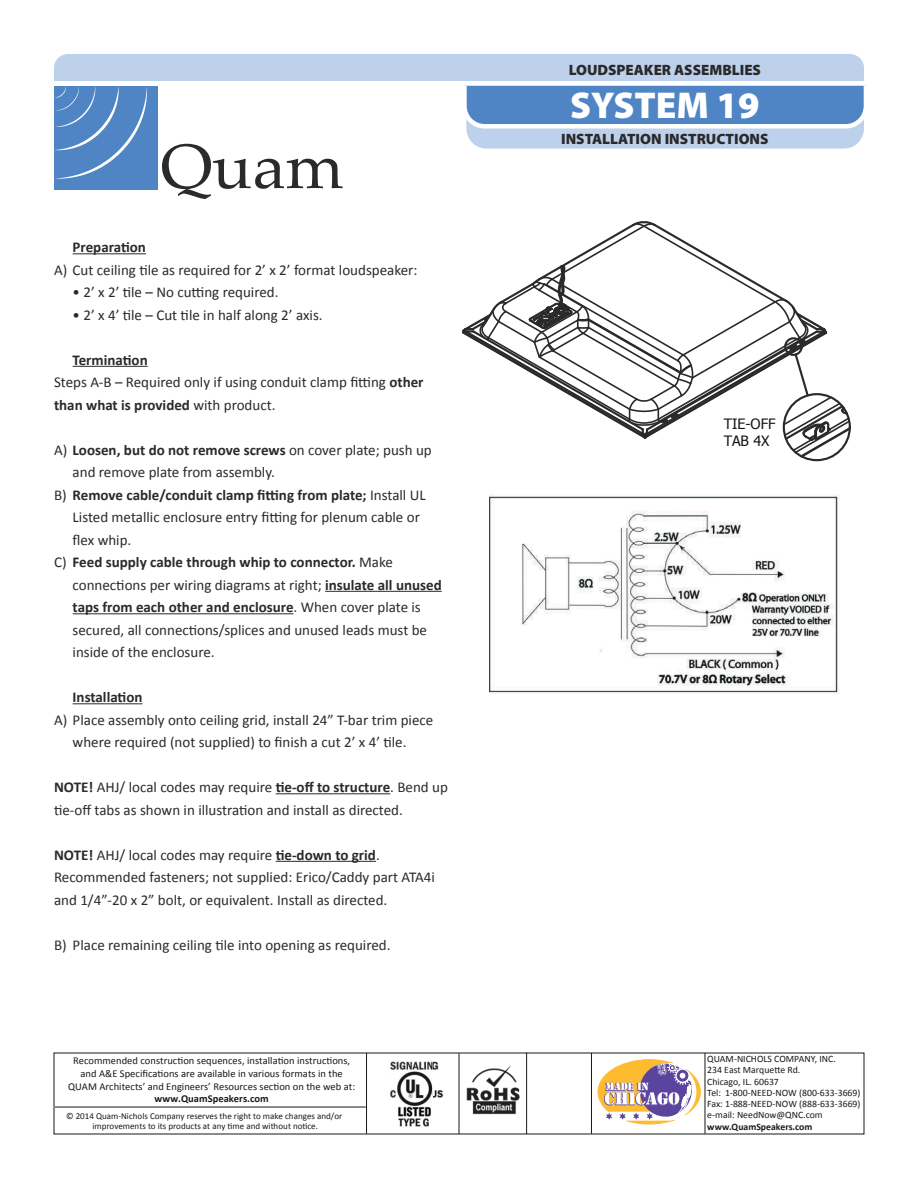
<style>
.page{position:relative;width:918px;height:1188px;background:#fff}
.page>*{position:absolute;margin:0;border:0;box-sizing:border-box;transform-origin:0 0}
.t1{font:900 37.5px "Myriad Pro";color:#fff}
.t2{font:15px/22.5px "Calibri";color:#2b292a}
.t3{font:700 15px "Calibri";color:#2b292a}
.t4{font:900 15px "Myriad Pro";color:#2b292a}
.t5{font:14.25px/17.1px "Tahoma";color:#151717}
.t6{font:10.5px/12.6px "Calibri";letter-spacing:.005em;color:#171818;text-align:center}
.t7{font:700 10.5px "Calibri";letter-spacing:.005em;color:#171818}
.t8{font:9.75px/11.2px "Calibri";color:#171818}
.t9{font:700 9.75px "Calibri";color:#171818}
.t10{font:9px/10.8px "Calibri";letter-spacing:.005em;color:#171818;text-align:center}
.s1{font-weight:700}
.s2{font-weight:400}
</style>
<div class="page">
<img style="left:384px;top:1061px;width:61px;height:74px">
<img style="left:458px;top:1065px;width:70px;height:54px">
<svg style="left:598px;top:1060px;width:103px;height:64px"></svg>
<hr style="left:705px;top:1053px;width:1px;height:81px;background:#171818">
<hr style="left:526px;top:1053px;width:1px;height:81px;background:#171818">
<hr style="left:591px;top:1053px;width:1px;height:81px;background:#171818">
<hr style="left:459px;top:1053px;width:1px;height:81px;background:#171818">
<hr style="left:366px;top:1053px;width:1px;height:81px;background:#171818">
<hr style="left:55px;top:1107px;width:311px;height:1px;background:#171818">
<svg style="left:54px;top:54px;width:812px;height:145px"></svg>
<hr style="left:73px;top:253px;width:73px;height:1px;background:#2b292a">
<hr style="left:73px;top:366px;width:75px;height:1px;background:#2b292a">
<hr style="left:325px;top:591px;width:117px;height:1px;background:#2b292a">
<hr style="left:73px;top:613px;width:221px;height:1px;background:#2b292a">
<hr style="left:73px;top:703px;width:69px;height:1px;background:#2b292a">
<hr style="left:276px;top:793px;width:114px;height:1px;background:#2b292a">
<hr style="left:276px;top:861px;width:100px;height:1px;background:#2b292a">
<img style="left:489px;top:494px;width:351px;height:200px">
<div style="left:503px;top:659px;width:154px;height:28px;background:#fff"></div>
<svg style="left:462px;top:221px;width:389px;height:238px"></svg>
<div style="left:783px;top:393px;width:68px;height:68px;border:2px solid #2b292a;border-radius:50%"></div>
<p class="t3" style="left:73px;top:238px;width:75px">Preparation</p>
<p class="t2" style="left:54px;top:258px;width:365px">A) Cut ceiling tile as required for 2’ x 2’ format loudspeaker:</p>
<p class="t2" style="left:73px;top:281px;width:207px">• 2’ x 2’ tile – No cutÝng required.</p>
<p class="t2" style="left:73px;top:303px;width:252px">• 2’ x 4’ tile – Cut tile in half along 2’ axis.</p>
<p class="t2" style="left:54px;top:348px;width:371px;text-indent:19px"><span class="s1">Termination<br></span>Steps A-B – Required only if using conduit clamp fitÝng <span class="s1">other than what is provided</span> with product.</p>
<p class="t3" style="left:54px;top:440px;width:379px"><span class="s2">A)</span> Loosen, but do not remove screws <span class="s2">on cover plate; push up</span></p>
<p class="t2" style="left:73px;top:461px;width:204px">and remove plate from assembly.</p>
<p class="t3" style="left:54px;top:485px;width:373px"><span class="s2">B)</span> Remove cable/conduit clamp fitÝng from plate; <span class="s2">Install UL</span></p>
<p class="t2" style="left:73px;top:506px;width:349px">Listed metallic enclosure entry fitÝng for plenum cable or</p>
<p class="t2" style="left:73px;top:528px;width:60px">flex whip.</p>
<p class="t3" style="left:54px;top:553px;width:340px"><span class="s2">C)</span> Feed supply cable through whip to connector. <span class="s2">Make</span></p>
<p class="t2" style="left:73px;top:573px;width:371px">connections per wiring diagrams at right; <span class="s1">insulate all unused</span></p>
<p class="t3" style="left:73px;top:598px;width:350px">taps from each other and enclosure<span class="s2">. When cover plate is</span></p>
<p class="t2" style="left:73px;top:618px;width:356px">secured, all connections/splices and unused leads must be</p>
<p class="t2" style="left:73px;top:641px;width:144px">inside of the enclosure.</p>
<p class="t3" style="left:73px;top:688px;width:71px">Installation</p>
<p class="t2" style="left:54px;top:708px;width:381px;text-align:center">A) Place assembly onto ceiling grid, install 24” T-bar trim piece where required (not supplied) to finish a cut 2’ x 4’ tile.</p>
<p class="t2" style="left:54px;top:776px;width:395px"><span class="s1">NOTE!</span> AHJ/ local codes may require <span class="s1">tie-off to structure</span>. Bend up tie-off tabs as shown in illustration and install as directed.</p>
<p class="t2" style="left:54px;top:843px;width:382px"><span class="s1">NOTE!</span> AHJ/ local codes may require <span class="s1">tie-down to grid</span>.<br>Recommended fasteners; not supplied: Erico/Caddy part ATA4i and 1/4”-20 x 2” bolt, or equivalent. Install as directed.</p>
<p class="t2" style="left:54px;top:933px;width:338px">B) Place remaining ceiling tile into opening as required.</p>
<p class="t6" style="left:68px;top:1055px;width:289px">Recommended construction sequences, installation instructions, and A&amp;E Specifications are available in various formats in the<br>QUAM Architects’ and Engineers’ Resources section on the web at:</p>
<p class="t7" style="left:155px;top:1095px;width:116px">www.QuamSpeakers.com</p>
<p class="t10" style="left:66px;top:1111px;width:278px">© 2014 Quam-Nichols Company reserves the right to make changes and/or improvements to its products at any time and without notice.</p>
<p class="t4" style="left:569px;top:61px;width:194px">LOUDSPEAKER ASSEMBLIES</p>
<h1 class="t1" style="left:570px;top:83px;width:191px">SYSTEM 19</h1>
<p class="t4" style="left:561px;top:130px;width:209px">INSTALLATION INSTRUCTIONS</p>
<p class="t5" style="left:724px;top:415px;width:53px">TIE-OFF<br>TAB 4X</p>
<p class="t8" style="left:707px;top:1054px;width:155px">QUAM-NICHOLS COMPANY, INC.<br>234 East Marquette Rd.<br>Chicago, IL. 60637<br>Tel: 1-800-NEED-NOW (800-633-3669)<br>Fax: 1-888-NEED-NOW (888-633-3669) e-mail: NeedNow@QNC.com</p>
<p class="t9" style="left:707px;top:1123px;width:107px">www.QuamSpeakers.com</p>
</div>
